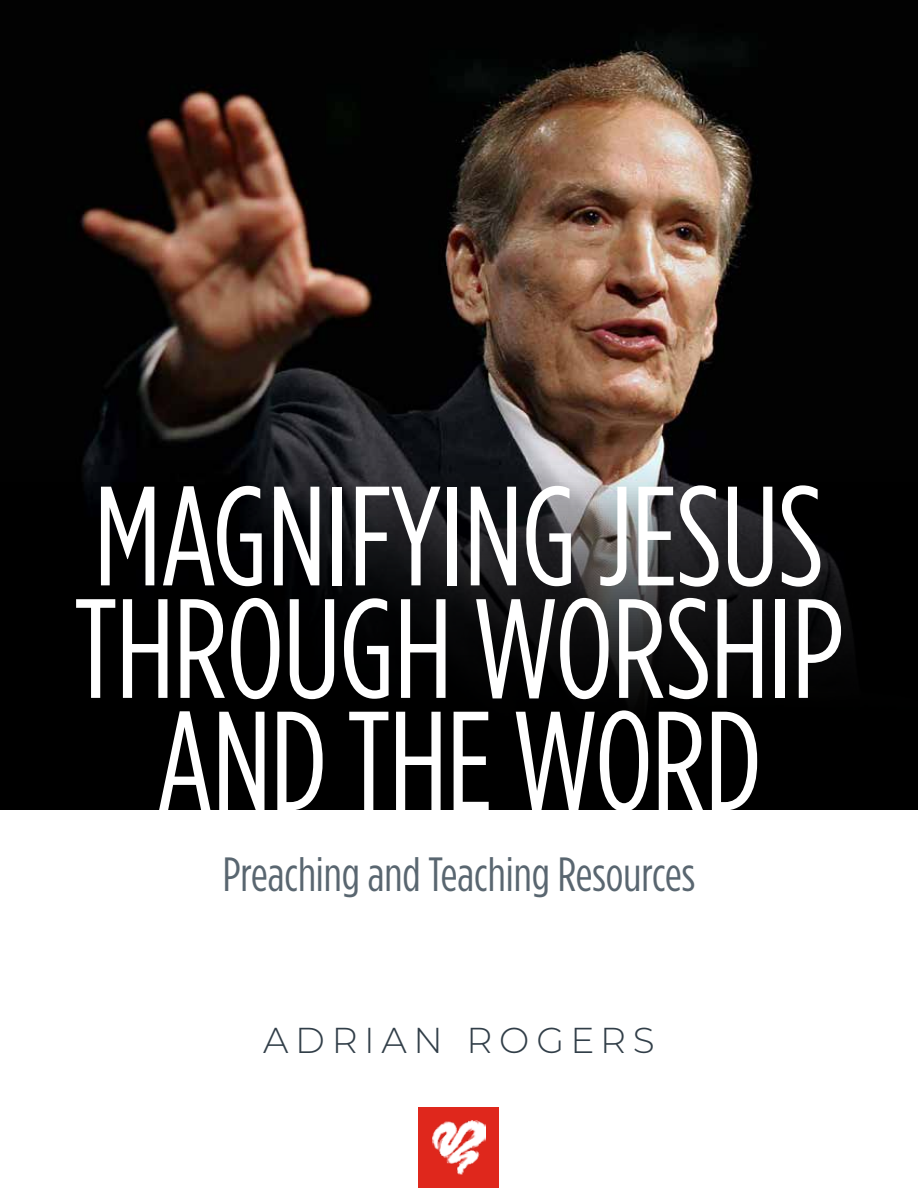
<style>
.page{position:relative;width:918px;height:1188px;background:#fff}
.page>*{position:absolute;margin:0;border:0;box-sizing:border-box;transform-origin:0 0}
.t1{font:141px/112.5px "Gotham Condensed";letter-spacing:-.01em;color:#fff;text-align:center}
.t2{font:48px "Gotham Condensed";color:#596670}
.t3{font:300 36px "Montserrat";letter-spacing:.185em;color:#313e48}
</style>
<div class="page">
<img style="left:0;top:0;width:918px;height:459px">
<svg style="left:0;top:459px;width:918px;height:351px;background:#0c0c0d"></svg>
<div style="left:418px;top:1107px;width:82px;height:81px;background:#df271c"></div>
<img style="left:432px;top:1121px;width:54px;height:53px">
<p class="t1" style="left:74px;top:478px;width:771px">MAGNIFYING JESUS<br>THROUGH WORSHIP<br>AND THE WORD</p>
<p class="t2" style="left:223px;top:848px;width:474px">Preaching and Teaching Resources</p>
<p class="t3" style="left:263px;top:1016px;width:393px">ADRIAN ROGERS</p>
</div>
